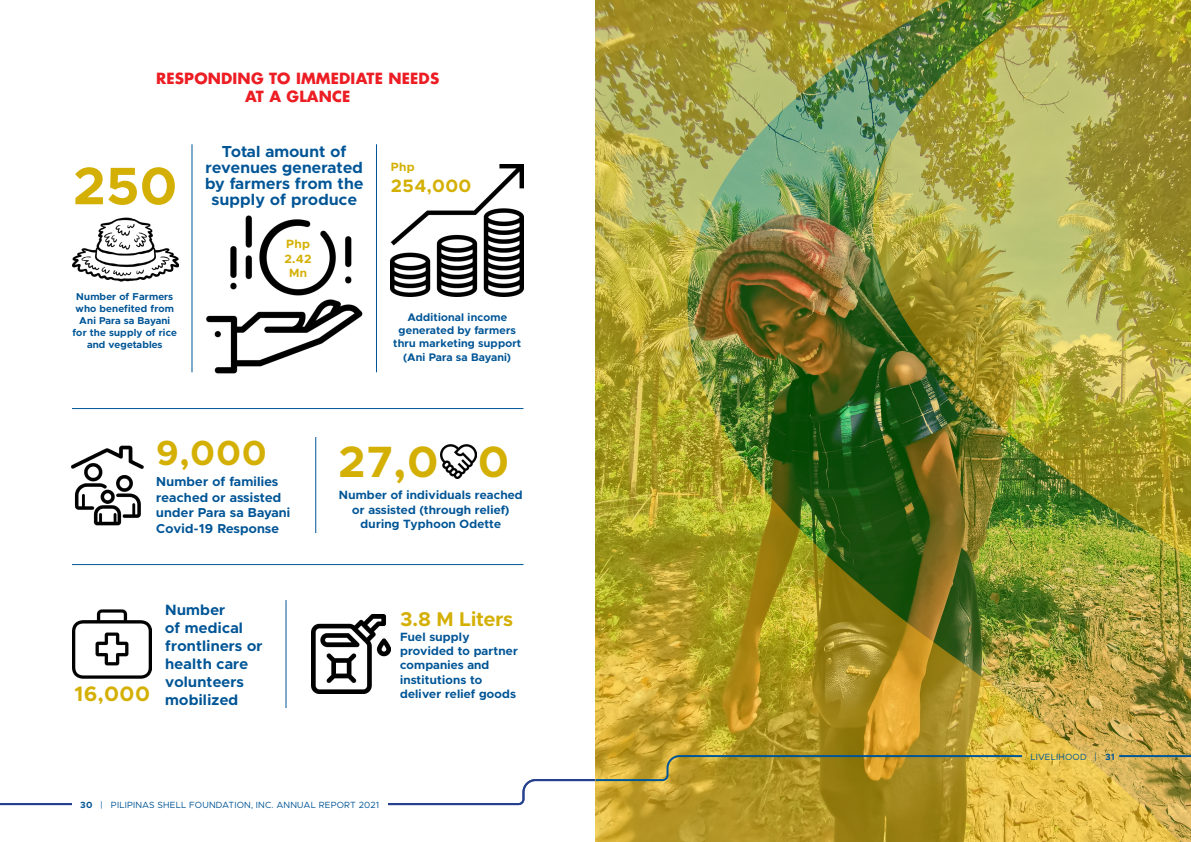
<style>
.page{position:relative;width:1191px;height:842px;background:#fff}
.page>*{position:absolute;margin:0;border:0;box-sizing:border-box;transform-origin:0 0}
.t1{font:700 53px "Metropolis";color:#d4b005}
.t2{font:700 44px "Metropolis";color:#d4b005}
.t3{font:700 35px "Metropolis";color:#d4b005}
.t4{font:700 20px "Metropolis";color:#d4b005}
.t5{font:700 18px "Metropolis";letter-spacing:.02em;color:#d4b005}
.t6{font:700 16px/16px "Metropolis";letter-spacing:.02em;color:#005596;text-align:center}
.t7{font:700 15px "Metropolis";letter-spacing:.02em;color:#005596}
.t8{font:700 15px/18px "Futura";letter-spacing:.01em;color:#ed1d24;text-align:center}
.t9{font:700 13px/15.6px "Metropolis";letter-spacing:.02em;color:#005596}
.t10{font:700 12px/14.4px "Metropolis";letter-spacing:.02em;color:#005596;text-align:center}
.t11{font:700 12px/14.4px "Metropolis";letter-spacing:.02em;color:#d4b005;text-align:center}
.t12{font:700 11px/13.2px "Metropolis";letter-spacing:.02em;color:#005596;text-align:center}
.t13{font:700 10px/12px "Metropolis";letter-spacing:.02em;color:#005596;text-align:center}
.t14{font:9px "Metropolis";letter-spacing:.02em;color:#005596}
.s1{font-weight:700}
</style>
<div class="page">
<img style="left:0;top:0;width:1191px;height:842px">
<svg style="left:593px;top:754px;width:431px;height:28px;background:#ad9632"></svg>
<hr style="left:1119px;top:755px;width:72px;height:2px;background:#005596">
<img style="left:72px;top:196px;width:106px;height:106px">
<img style="left:204px;top:215px;width:160px;height:159px">
<div style="left:276px;top:231px;width:46px;height:53px;background:#fff;border-radius:50%"></div>
<img style="left:391px;top:164px;width:132px;height:133px">
<img style="left:66px;top:443px;width:84px;height:84px">
<img style="left:440px;top:444px;width:36px;height:36px">
<img style="left:72px;top:604px;width:80px;height:80px">
<img style="left:311px;top:614px;width:80px;height:80px">
<hr style="left:191px;top:144px;width:1px;height:228px;background:#005596">
<hr style="left:72px;top:408px;width:451px;height:1px;background:#005596">
<hr style="left:72px;top:564px;width:451px;height:1px;background:#005596">
<hr style="left:376px;top:144px;width:1px;height:228px;background:#005596">
<hr style="left:315px;top:437px;width:1px;height:96px;background:#005596">
<hr style="left:285px;top:600px;width:1px;height:108px;background:#005596">
<p class="t8" style="left:156px;top:69px;width:285px">RESPONDING TO IMMEDIATE NEEDS<br>AT A GLANCE</p>
<h1 class="t1" style="left:73px;top:152px;width:106px">250</h1>
<p class="t13" style="left:72px;top:291px;width:106px">Number of Farmers who benefited from<br>Ani Para sa Bayani for the supply of rice and vegetables</p>
<h3 class="t6" style="left:205px;top:143px;width:160px">Total amount of revenues generated by farmers from the supply of produce</h3>
<p class="t11" style="left:284px;top:237px;width:29px">Php<br>2.42<br>Mn</p>
<p class="t11" style="left:391px;top:159px;width:25px">Php</p>
<h3 class="t5" style="left:391px;top:175px;width:82px">254,000</h3>
<p class="t12" style="left:393px;top:311px;width:130px">Additional income generated by farmers thru marketing support (Ani Para sa Bayani)</p>
<h3 class="t3" style="left:156px;top:431px;width:112px">9,000</h3>
<p class="t9" style="left:156px;top:474px;width:136px">Number of families reached or assisted under Para sa Bayani<br>Covid-19 Response</p>
<p class="t7" style="left:165px;top:600px;width:61px">Number</p>
<p class="t7" style="left:165px;top:618px;width:79px">of medical</p>
<p class="t7" style="left:165px;top:636px;width:99px">frontliners or</p>
<p class="t7" style="left:165px;top:654px;width:84px">health care</p>
<p class="t7" style="left:165px;top:672px;width:80px">volunteers</p>
<p class="t7" style="left:74px;top:690px;width:166px"><sup>16,000</sup> mobilized</p>
<h2 class="t2" style="left:338px;top:434px;width:173px">27,0 0</h2>
<p class="t10" style="left:339px;top:488px;width:185px">Number of individuals reached or assisted (through relief) during Typhoon Odette</p>
<h3 class="t4" style="left:400px;top:606px;width:114px">3.8 M Liters</h3>
<p class="t10" style="left:400px;top:629px;width:119px;text-align:left">Fuel supply provided to partner companies and institutions to deliver relief goods</p>
<p class="t14" style="left:80px;top:799px;width:300px"><span class="s1">30</span> | PILIPINAS SHELL FOUNDATION, INC. ANNUAL REPORT 2021</p>
<p class="t14" style="left:1027px;top:751px;width:86px">LIVELIHOOD | <span class="s1">31</span></p>
<p class="t14" style="left:1030px;top:751px;width:86px">LIVELIHOOD | <span class="s1">31</span></p>
</div>
